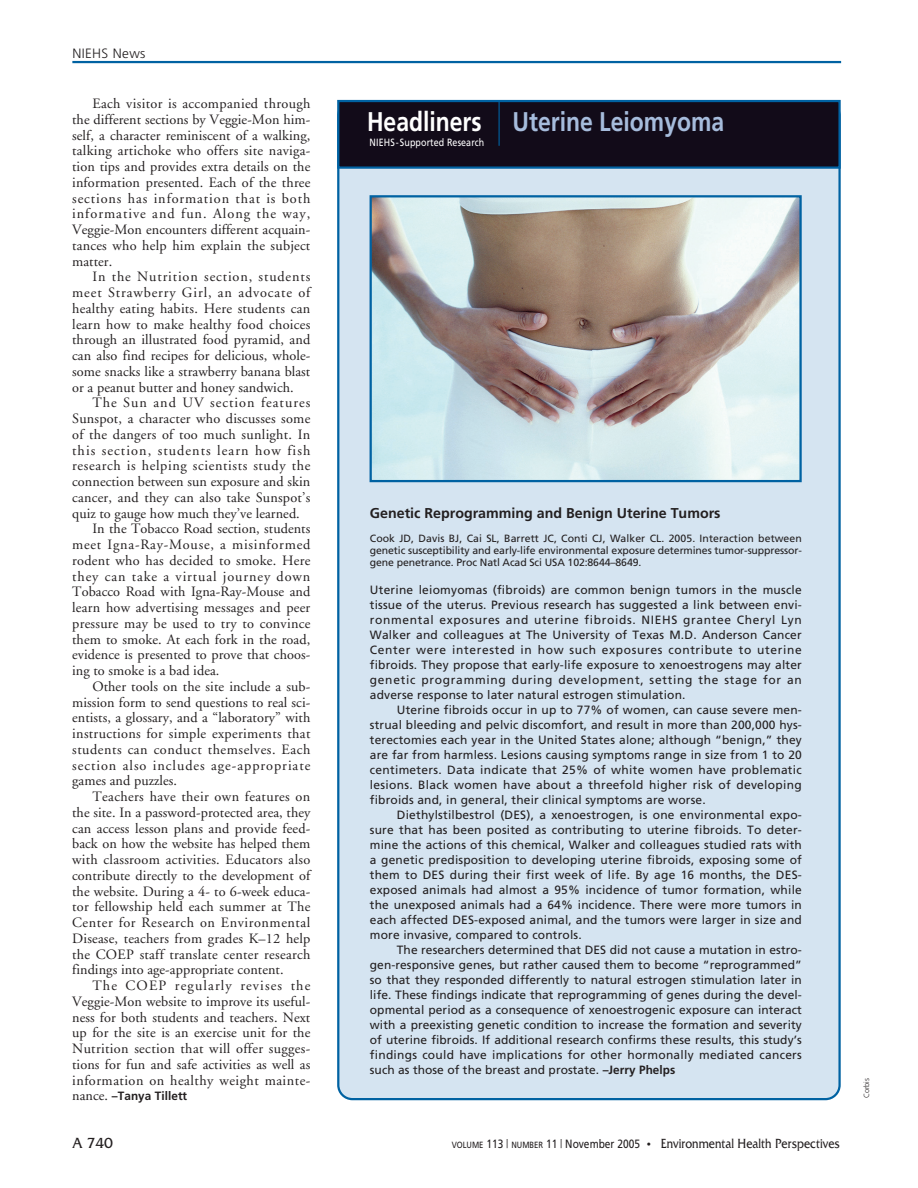
<style>
.page{position:relative;width:918px;height:1188px;background:#fff}
.page>*{position:absolute;margin:0;border:0;box-sizing:border-box;transform-origin:0 0}
.t1{font:700 27px "Frutiger";color:#a6bcdc;scale:.85 1}
.t2{font:15px "Friz Quadrata IT Cby BT";color:#231f20}
.t3{font:14.25px/15.8px "Adobe Garamond";letter-spacing:.015em;color:#231f20;text-align:justify}
.t4{font:14.25px "Adobe Garamond";letter-spacing:.04em;color:#231f20}
.t5{font:14.25px "Adobe Garamond";letter-spacing:.07em;color:#231f20}
.t6{font:700 14.25px "Frutiger";color:#231f20}
.t7{font:14.25px "Adobe Garamond";letter-spacing:.045em;color:#231f20}
.t8{font:14.25px "Adobe Garamond";letter-spacing:.035em;color:#231f20}
.t9{font:14.25px "Adobe Garamond";letter-spacing:.075em;color:#231f20}
.t10{font:14.25px "Adobe Garamond";letter-spacing:.055em;color:#231f20}
.t11{font:14.25px "Adobe Garamond";letter-spacing:.065em;color:#231f20}
.t12{font:14.25px "Adobe Garamond";letter-spacing:.08em;color:#231f20}
.t13{font:13.5px "Friz Quadrata IT Cby BT";color:#231f20;scale:.85 1}
.t14{font:300 13.5px "Frutiger";letter-spacing:.03em;color:#231f20}
.t15{font:12px/15px "Frutiger";letter-spacing:.015em;color:#231f20;text-align:justify}
.t16{font:700 12px "Frutiger";letter-spacing:.005em;color:#231f20}
.t17{font:10.5px/12px "Frutiger";letter-spacing:-.01em;color:#231f20;text-align:justify}
.t18{font:10.5px "Frutiger";letter-spacing:.01em;color:#fff;scale:.85 1}
.t19{font:300 7.5px "Frutiger";letter-spacing:-.01em;color:#231f20}
.s1{font-family:"Adobe Garamond";font-weight:400;font-size:14.25px}
.s2{font-family:"Frutiger";font-size:9px}
.s3{font-family:"Frutiger";font-size:12px}
.s4{font-family:"Frutiger";font-weight:300;font-size:12px}
.s5{font-size:10.5px}
.s6{color:#fff}
.s7{font-weight:700}
</style>
<div class="page">
<hr style="left:72px;top:61px;width:769px;height:2px;background:#0062a2">
<div style="left:337px;top:169px;width:504px;height:931px;background:#d5e4f1"></div>
<img style="left:373px;top:198px;width:426px;height:281px">
<div style="left:370px;top:195px;width:432px;height:287px;border:2px solid #0062a2"></div>
<div style="left:338px;top:101px;width:502px;height:67px;background:#120b19"></div>
<div style="left:337px;top:100px;width:504px;height:69px;border:2px solid #0062a2"></div>
<hr style="left:499px;top:101px;width:1px;height:45px;background:#0062a2">
<p class="t14" style="left:72px;top:48px;width:75px">NIEHS News</p>
<p class="t3" style="left:72px;top:97px;width:240px;text-indent:20px">Each visitor is accompanied through the different sections by Veggie-Mon him&shy;self, a character reminiscent of a walking, talking artichoke who offers site naviga&shy;tion tips and provides extra details on the information presented. Each of the three sections has information that is both informative and fun. Along the way, Veggie-Mon encounters different acquain&shy;tances who help him explain the subject matter.</p>
<p class="t3" style="left:72px;top:270px;width:240px;text-indent:20px">In the Nutrition section, students meet Strawberry Girl, an advocate of healthy eating habits. Here students can learn how to make healthy food choices through an illustrated food pyramid, and can also find recipes for delicious, whole&shy;some snacks like a strawberry banana blast or a peanut butter and honey sandwich.</p>
<p class="t5" style="left:92px;top:397px;width:219px">The Sun and UV section features</p>
<p class="t3" style="left:72px;top:412px;width:240px">Sunspot, a character who discusses some</p>
<p class="t3" style="left:72px;top:428px;width:240px">of the dangers of too much sunlight. In</p>
<p class="t9" style="left:72px;top:444px;width:240px">this section, students learn how fish</p>
<p class="t7" style="left:72px;top:460px;width:240px">research is helping scientists study the</p>
<p class="t3" style="left:72px;top:475px;width:240px">connection between sun exposure and skin</p>
<p class="t3" style="left:72px;top:491px;width:240px">cancer, and they can also take Sunspot’s</p>
<p class="t3" style="left:72px;top:506px;width:229px">quiz to gauge how much they’ve learned.</p>
<p class="t3" style="left:92px;top:522px;width:219px">In the Tobacco Road section, students</p>
<p class="t10" style="left:72px;top:539px;width:240px">meet Igna-Ray-Mouse, a misinformed</p>
<p class="t3" style="left:72px;top:554px;width:240px">rodent who has decided to smoke. Here</p>
<p class="t11" style="left:72px;top:570px;width:240px">they can take a virtual journey down</p>
<p class="t3" style="left:72px;top:585px;width:240px">Tobacco Road with Igna-Ray-Mouse and</p>
<p class="t3" style="left:72px;top:601px;width:240px">learn how advertising messages and peer</p>
<p class="t3" style="left:72px;top:617px;width:240px">pressure may be used to try to convince</p>
<p class="t3" style="left:72px;top:632px;width:240px">them to smoke. At each fork in the road,</p>
<p class="t3" style="left:72px;top:648px;width:240px">evidence is presented to prove that choos-</p>
<p class="t3" style="left:72px;top:664px;width:149px">ing to smoke is a bad idea.</p>
<p class="t3" style="left:92px;top:680px;width:219px">Other tools on the site include a sub-</p>
<p class="t3" style="left:72px;top:695px;width:240px">mission form to send questions to real sci-</p>
<p class="t3" style="left:72px;top:711px;width:240px">entists, a glossary, and a “laboratory” with</p>
<p class="t3" style="left:72px;top:727px;width:240px">instructions for simple experiments that</p>
<p class="t4" style="left:72px;top:744px;width:240px">students can conduct themselves. Each</p>
<p class="t5" style="left:72px;top:759px;width:240px">section also includes age-appropriate</p>
<p class="t3" style="left:72px;top:774px;width:106px">games and puzzles.</p>
<p class="t3" style="left:92px;top:790px;width:220px">Teachers have their own features on</p>
<p class="t3" style="left:72px;top:806px;width:240px">the site. In a password-protected area, they</p>
<p class="t3" style="left:72px;top:821px;width:240px">can access lesson plans and provide feed-</p>
<p class="t3" style="left:72px;top:837px;width:240px">back on how the website has helped them</p>
<p class="t3" style="left:72px;top:853px;width:240px">with classroom activities. Educators also</p>
<p class="t3" style="left:72px;top:869px;width:240px">contribute directly to the development of</p>
<p class="t3" style="left:72px;top:884px;width:240px">the website. During a 4- to 6-week educa-</p>
<p class="t3" style="left:72px;top:900px;width:240px">tor fellowship held each summer at The</p>
<p class="t4" style="left:72px;top:917px;width:240px">Center for Research on Environmental</p>
<p class="t3" style="left:72px;top:932px;width:240px">Disease, teachers from grades K–12 help</p>
<p class="t3" style="left:72px;top:947px;width:240px">the COEP staff translate center research</p>
<p class="t3" style="left:72px;top:963px;width:213px">findings into age-appropriate content.</p>
<p class="t12" style="left:92px;top:980px;width:219px">The COEP regularly revises the</p>
<p class="t3" style="left:72px;top:995px;width:240px">Veggie-Mon website to improve its useful-</p>
<p class="t3" style="left:72px;top:1010px;width:240px">ness for both students and teachers. Next</p>
<p class="t3" style="left:72px;top:1026px;width:240px">up for the site is an exercise unit for the</p>
<p class="t3" style="left:72px;top:1042px;width:240px">Nutrition section that will offer sugges-</p>
<p class="t3" style="left:72px;top:1058px;width:240px">tions for fun and safe activities as well as</p>
<p class="t8" style="left:72px;top:1074px;width:240px">information on healthy weight mainte-</p>
<p class="t16" style="left:72px;top:1091px;width:117px"><span class="s1">nance.</span> –Tanya Tillett</p>
<p class="t2" style="left:73px;top:1138px;width:42px">A 740</p>
<p class="t13" style="left:452px;top:1139px;width:458px"><span class="s2">VOLUME</span> <span class="s3">113</span> <span class="s4">|</span> <span class="s2">NUMBER</span> <span class="s3">11</span> <span class="s4">|</span> <span class="s3">November 2005</span> <span class="s5">•</span> Environmental Health Perspectives</p>
<h1 class="t1" style="left:367px;top:111px;width:422px"><span class="s6">Headliners</span> Uterine Leiomyoma</h1>
<p class="t18" style="left:370px;top:138px;width:137px">NIEHS-Supported Research</p>
<p class="t6" style="left:370px;top:507px;width:352px">Genetic Reprogramming and Benign Uterine Tumors</p>
<p class="t17" style="left:370px;top:533px;width:434px">Cook JD, Davis BJ, Cai SL, Barrett JC, Conti CJ, Walker CL. 2005. Interaction between genetic susceptibility and early-life environmental exposure determines tumor-suppressor&shy;gene penetrance. Proc Natl Acad Sci USA 102:8644–8649.</p>
<p class="t15" style="left:370px;top:583px;width:434px">Uterine leiomyomas (fibroids) are common benign tumors in the muscle tissue of the uterus. Previous research has suggested a link between envi&shy;ronmental exposures and uterine fibroids. NIEHS grantee Cheryl Lyn Walker and colleagues at The University of Texas M.D. Anderson Cancer Center were interested in how such exposures contribute to uterine fibroids. They propose that early-life exposure to xenoestrogens may alter genetic programming during development, setting the stage for an adverse response to later natural estrogen stimulation.</p>
<p class="t15" style="left:370px;top:703px;width:434px;text-indent:27px">Uterine fibroids occur in up to 77% of women, can cause severe men&shy;strual bleeding and pelvic discomfort, and result in more than 200,000 hys&shy;terectomies each year in the United States alone; although “benign,” they are far from harmless. Lesions causing symptoms range in size from 1 to 20 centimeters. Data indicate that 25% of white women have problematic lesions. Black women have about a threefold higher risk of developing fibroids and, in general, their clinical symptoms are worse.</p>
<p class="t15" style="left:370px;top:808px;width:434px;text-indent:27px">Diethylstilbestrol (DES), a xenoestrogen, is one environmental expo&shy;sure that has been posited as contributing to uterine fibroids. To deter&shy;mine the actions of this chemical, Walker and colleagues studied rats with a genetic predisposition to developing uterine fibroids, exposing some of them to DES during their first week of life. By age 16 months, the DES&shy;exposed animals had almost a 95% incidence of tumor formation, while the unexposed animals had a 64% incidence. There were more tumors in each affected DES-exposed animal, and the tumors were larger in size and more invasive, compared to controls.</p>
<p class="t15" style="left:370px;top:943px;width:434px;text-indent:27px">The researchers determined that DES did not cause a mutation in estro&shy;gen-responsive genes, but rather caused them to become “reprogrammed” so that they responded differently to natural estrogen stimulation later in life. These findings indicate that reprogramming of genes during the devel&shy;opmental period as a consequence of xenoestrogenic exposure can interact with a preexisting genetic condition to increase the formation and severity of uterine fibroids. If additional research confirms these results, this study’s findings could have implications for other hormonally mediated cancers such as those of the breast and prostate. <span class="s7">–Jerry Phelps</span></p>
<p class="t19" style="left:864px;top:1098px;width:22px;rotate:-90deg">Corbis</p>
</div>
